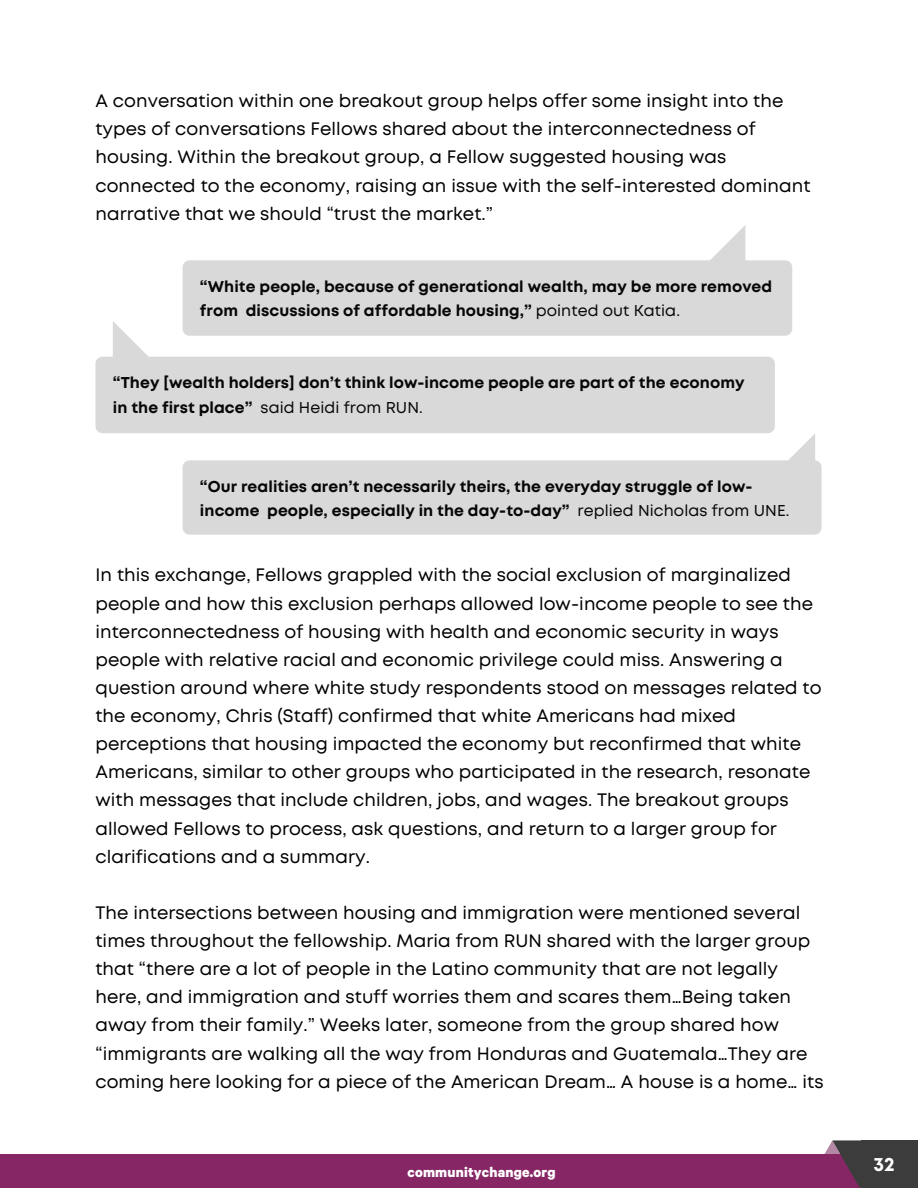
<style>
.page{position:relative;width:918px;height:1188px;background:#fff}
.page>*{position:absolute;margin:0;border:0;box-sizing:border-box;transform-origin:0 0}
.t1{font:700 19.35px "Mont";color:#fff}
.t2{font:18px/28.2px "Mont";letter-spacing:.005em;color:#000}
.t3{font:700 15.75px/24.8px "Mont";letter-spacing:.005em;color:#070707}
.t4{font:700 15.6px "Calibre";letter-spacing:.01em;color:#fff}
.s1{font-weight:400}
</style>
<div class="page">
<div style="left:183px;top:260px;width:609px;height:76px;background:#d9d9d9;border-radius:7px"></div>
<svg style="left:705px;top:225px;width:40px;height:36px"></svg>
<div style="left:96px;top:357px;width:679px;height:76px;background:#d9d9d9;border-radius:7px"></div>
<svg style="left:113px;top:321px;width:40px;height:36px"></svg>
<div style="left:183px;top:460px;width:639px;height:75px;background:#d9d9d9;border-radius:7px"></div>
<svg style="left:775px;top:434px;width:40px;height:27px"></svg>
<div style="left:0;top:1154px;width:918px;height:34px;background:#872665"></div>
<svg style="left:824px;top:1140px;width:63px;height:48px"></svg>
<div style="left:861px;top:1141px;width:57px;height:47px;background:#3c3c3c"></div>
<p class="t2" style="left:95px;top:88px;width:717px">A conversation within one breakout group helps offer some insight into the types of conversations Fellows shared about the interconnectedness of housing. Within the breakout group, a Fellow suggested housing was connected to the economy, raising an issue with the self-interested dominant narrative that we should “trust the market.”</p>
<p class="t3" style="left:200px;top:275px;width:574px">“White people, because of generational wealth, may be more removed from discussions of affordable housing,” <span class="s1">pointed out Katia.</span></p>
<p class="t3" style="left:113px;top:371px;width:633px">“They [wealth holders] don’t think low-income people are part of the economy in the first place” <span class="s1">said Heidi from RUN.</span></p>
<p class="t3" style="left:200px;top:475px;width:591px">“Our realities aren’t necessarily theirs, the everyday struggle of low&shy;income people, especially in the day-to-day” <span class="s1">replied Nicholas from UNE.</span></p>
<p class="t2" style="left:95px;top:562px;width:728px">In this exchange, Fellows grappled with the social exclusion of marginalized people and how this exclusion perhaps allowed low-income people to see the interconnectedness of housing with health and economic security in ways people with relative racial and economic privilege could miss. Answering a question around where white study respondents stood on messages related to the economy, Chris (Staff) confirmed that white Americans had mixed perceptions that housing impacted the economy but reconfirmed that white Americans, similar to other groups who participated in the research, resonate with messages that include children, jobs, and wages. The breakout groups allowed Fellows to process, ask questions, and return to a larger group for clarifications and a summary.</p>
<p class="t2" style="left:95px;top:900px;width:730px">The intersections between housing and immigration were mentioned several times throughout the fellowship. Maria from RUN shared with the larger group that “there are a lot of people in the Latino community that are not legally here, and immigration and stuff worries them and scares them…Being taken away from their family.” Weeks later, someone from the group shared how “immigrants are walking all the way from Honduras and Guatemala…They are coming here looking for a piece of the American Dream… A house is a home… its</p>
<p class="t4" style="left:385px;top:1165px;width:150px">communitychange.org</p>
<p class="t4" style="left:407px;top:1166px;width:150px">communitychange.org</p>
<p class="t1" style="left:873px;top:1157px;width:23px">362</p>
</div>
